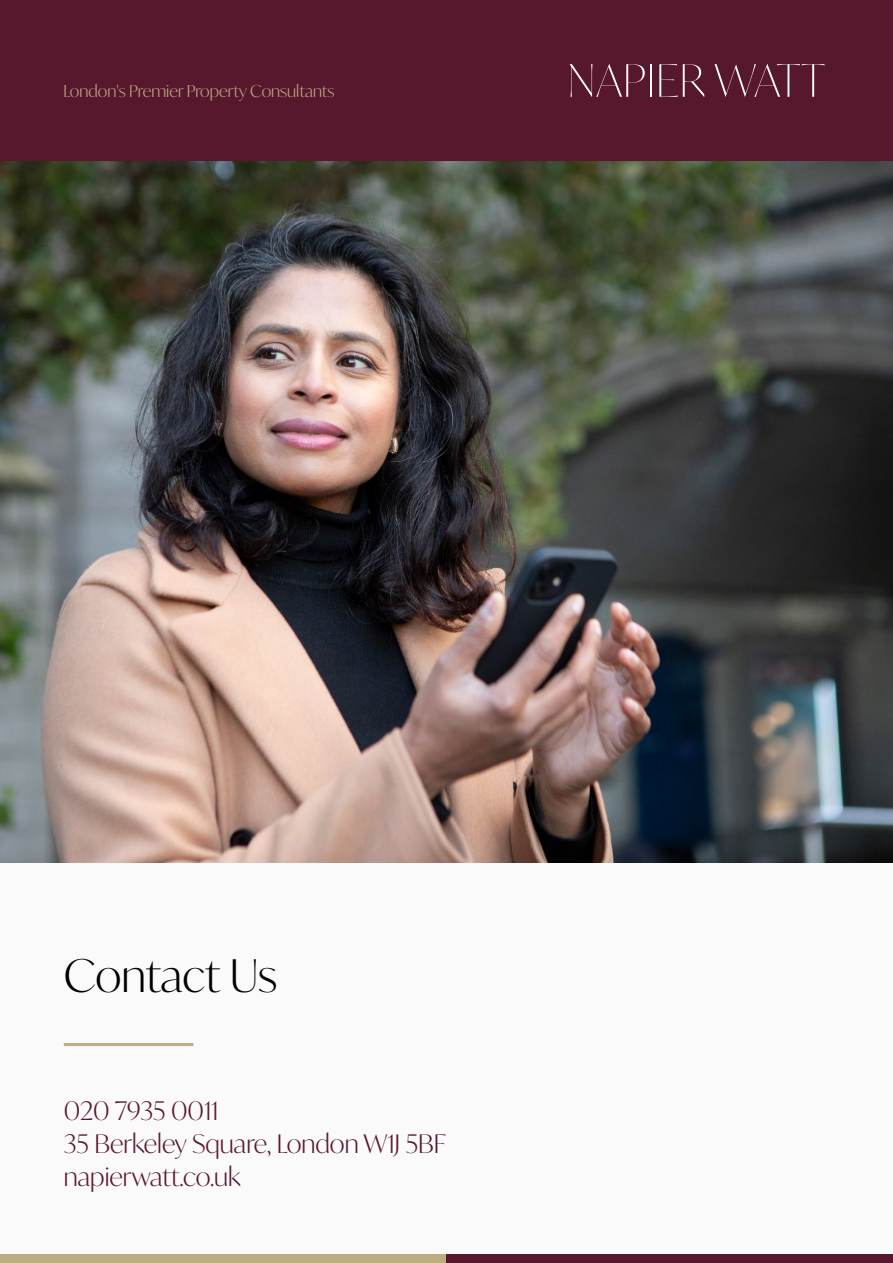
<style>
.page{position:relative;width:893px;height:1263px;background:#fff}
.page>*{position:absolute;margin:0;border:0;box-sizing:border-box;transform-origin:0 0}
.t1{font:300 45px "Ivy Mode";letter-spacing:-.005em;color:#000}
.t2{font:300 25.5px/32.5px "Ivy Mode";color:#57182d}
.t3{font:300 16.5px "Ivy Mode";color:#beac83}
</style>
<div class="page">
<div style="left:0;top:863px;width:893px;height:391px;background:#fafafa"></div>
<div style="left:0;top:0;width:893px;height:162px;background:#57182d"></div>
<img style="left:0;top:162px;width:893px;height:701px">
<svg style="left:570px;top:64px;width:75px;height:33px"></svg>
<hr style="left:650px;top:64px;width:2px;height:33px;background:#fff">
<svg style="left:659px;top:64px;width:45px;height:33px"></svg>
<svg style="left:715px;top:64px;width:110px;height:33px"></svg>
<div style="left:0;top:1254px;width:446px;height:9px;background:#beac83"></div>
<div style="left:446px;top:1254px;width:447px;height:9px;background:#57182d"></div>
<hr style="left:64px;top:1043px;width:129px;height:3px;background:#beac83">
<p class="t3" style="left:64px;top:80px;width:272px">London's Premier Property Consultants</p>
<h1 class="t1" style="left:64px;top:945px;width:215px">Contact Us</h1>
<p class="t2" style="left:64px;top:1094px;width:384px">020 7935 0011<br>35 Berkeley Square, London W1J 5BF napierwatt.co.uk</p>
</div>
